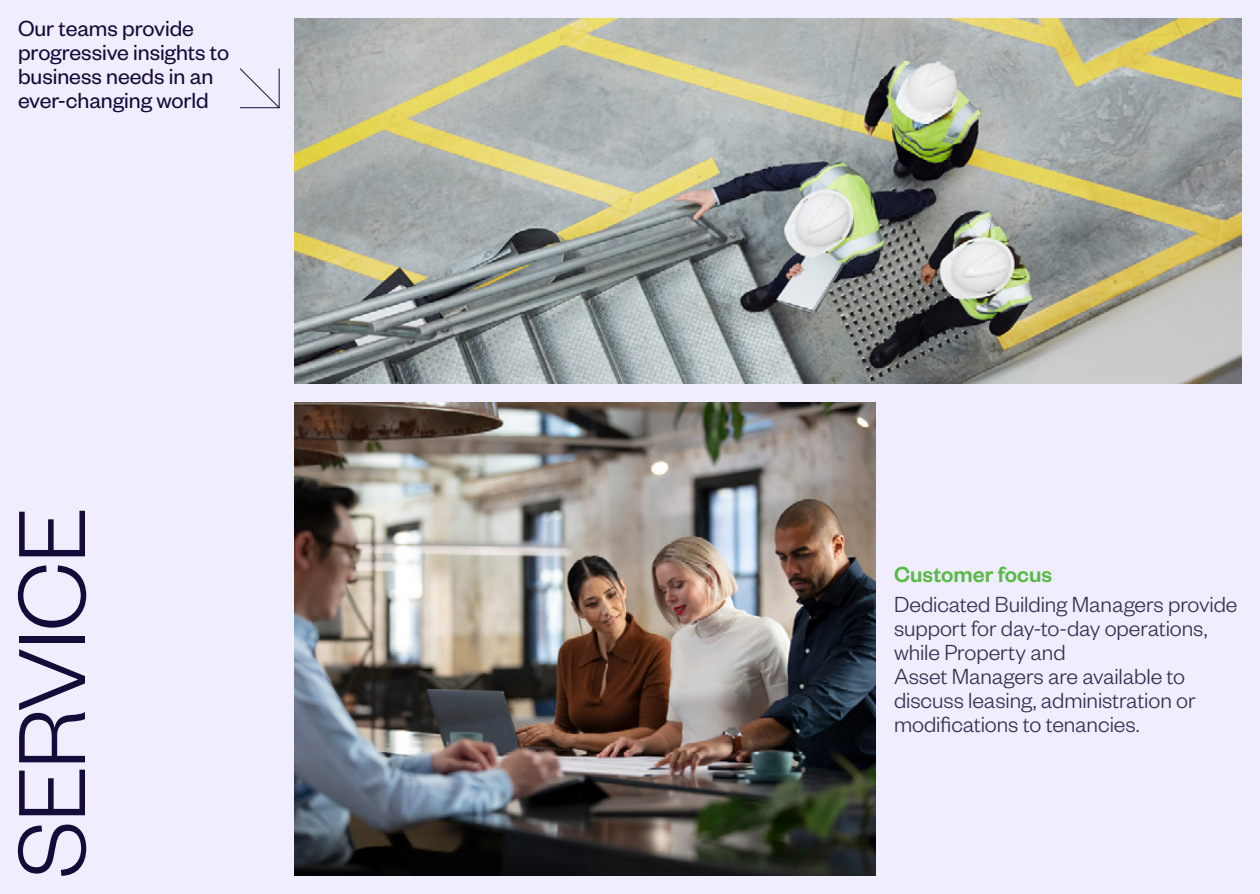
<style>
.page{position:relative;width:1260px;height:894px;background:#f0edff}
.page>*{position:absolute;margin:0;border:0;box-sizing:border-box;transform-origin:0 0}
.t1{font:300 104.55px "Founders Grotesk";letter-spacing:-.02em;color:#140b39}
.t2{font:300 24px/24px "Founders Grotesk";letter-spacing:-.005em;color:#362f51}
.t3{font:24px/24px "Founders Grotesk";letter-spacing:-.005em;color:#140b39}
.t4{font:500 24px "Founders Grotesk";color:#58b946}
</style>
<div class="page">
<img style="left:294px;top:402px;width:582px;height:474px">
<svg style="left:239px;top:68px;width:41px;height:41px"></svg>
<img style="left:294px;top:18px;width:948px;height:366px">
<p class="t3" style="left:18px;top:15px;width:213px">Our teams provide progressive insights to business needs in an ever-changing world</p>
<h1 class="t1" style="left:-12px;top:878px;width:373px;rotate:-90deg">SERVICE</h1>
<p class="t4" style="left:894px;top:559px;width:160px">Customer focus</p>
<p class="t2" style="left:894px;top:591px;width:345px">Dedicated Building Managers provide support for day-to-day operations, while Property and<br>Asset Managers are available to discuss leasing, administration or modifications to tenancies.</p>
</div>
